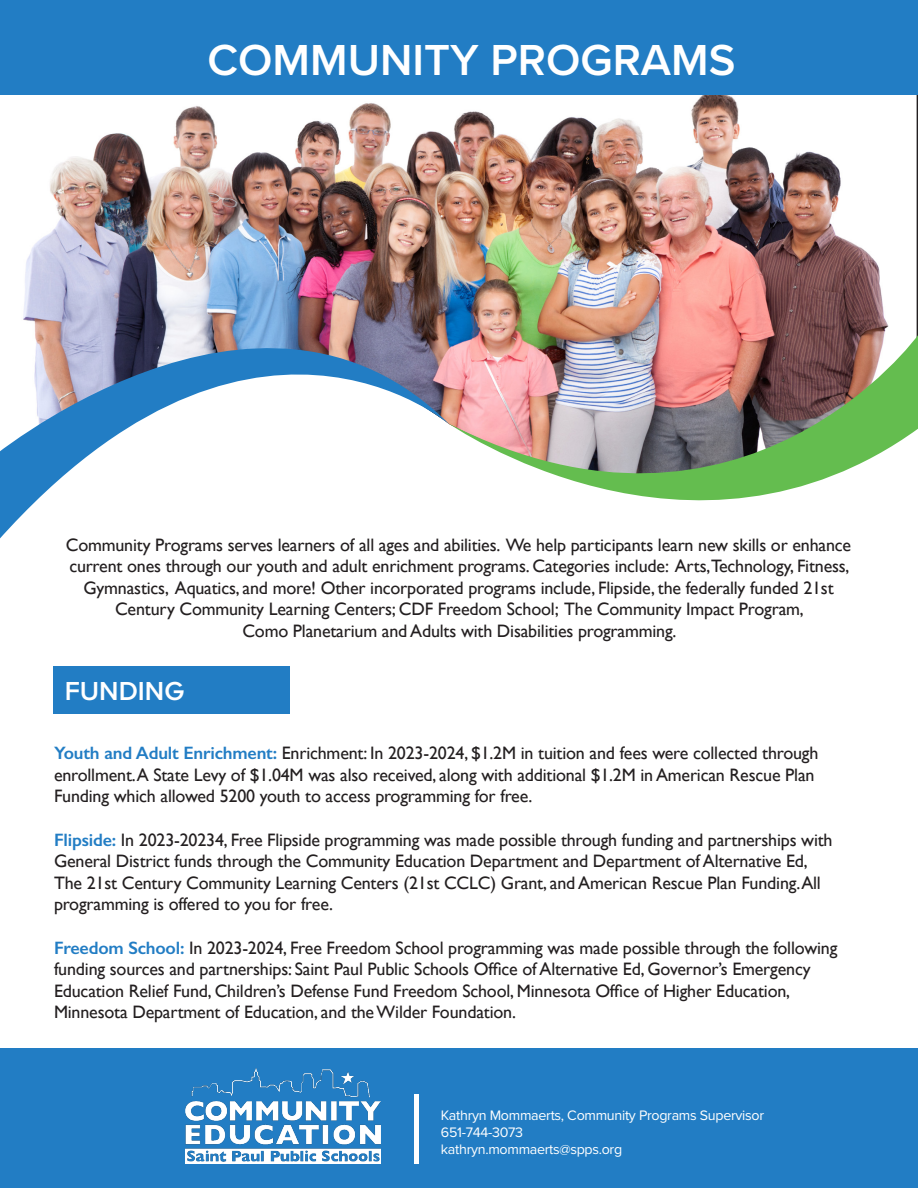
<style>
.page{position:relative;width:918px;height:1188px;background:#fff}
.page>*{position:absolute;margin:0;border:0;box-sizing:border-box;transform-origin:0 0}
.t1{font:600 45px "Proxima Nova";color:#fff}
.Paragraph_Style_5{font:600 27px "Proxima Nova";color:#fff}
.t2{font:18px/21.6px "Gill Sans";letter-spacing:-.01em;color:#231f20}
.t3{font:14.25px "Proxima Nova";letter-spacing:-.02em;color:#fff}
.s1{font-weight:600;color:#227dc4}
</style>
<div class="page">
<img style="left:0;top:94px;width:917px;height:241px">
<img style="left:450px;top:335px;width:468px;height:166px">
<img style="left:0;top:233px;width:450px;height:306px">
<div style="left:0;top:1048px;width:918px;height:140px;background:#227dc4"></div>
<hr style="left:415px;top:1094px;width:4px;height:70px;background:#fff">
<div style="left:0;top:0;width:918px;height:94px;background:#227dc4"></div>
<img style="left:185px;top:1069px;width:195px;height:95px">
<div style="left:53px;top:666px;width:237px;height:48px;background:#227dc4"></div>
<p class="t1" style="left:208px;top:26px;width:530px">COMMUNITY PROGRAMS</p>
<p class="t2" style="left:66px;top:534px;width:787px;text-align:center">Community Programs serves learners of all ages and abilities. We help participants learn new skills or enhance current ones through our youth and adult enrichment programs. Categories include: Arts,Technology, Fitness, Gymnastics, Aquatics, and more! Other incorporated programs include, Flipside, the federally funded 21st Century Community Learning Centers; CDF Freedom School; The Community Impact Program,<br>Como Planetarium and Adults with Disabilities programming.</p>
<p class="Paragraph_Style_5" style="left:65px;top:671px;width:121px">FUNDING</p>
<p class="t2" style="left:54px;top:742px;width:766px"><span class="s1">Youth and Adult Enrichment:</span> Enrichment: In 2023-2024, $1.2M in tuition and fees were collected through enrollment.A State Levy of $1.04M was also received, along with additional $1.2M in American Rescue Plan<br>Funding which allowed 5200 youth to access programming for free.</p>
<p class="t2" style="left:54px;top:829px;width:780px"><span class="s1">Flipside:</span> In 2023-20234, Free Flipside programming was made possible through funding and partnerships with General District funds through the Community Education Department and Department of Alternative Ed, The 21st Century Community Learning Centers (21st CCLC) Grant, and American Rescue Plan Funding.All programming is offered to you for free.</p>
<p class="t2" style="left:54px;top:937px;width:785px"><span class="s1">Freedom School:</span> In 2023-2024, Free Freedom School programming was made possible through the following funding sources and partnerships: Saint Paul Public Schools Office of Alternative Ed, Governor’s Emergency Education Relief Fund, Children’s Defense Fund Freedom School, Minnesota Office of Higher Education, Minnesota Department of Education, and the Wilder Foundation.</p>
<p class="t3" style="left:441px;top:1104px;width:325px">Kathryn Mommaerts, Community Programs Supervisor</p>
<p class="t3" style="left:441px;top:1121px;width:84px">651-744-3073</p>
<p class="t3" style="left:441px;top:1138px;width:183px">kathryn.mommaerts@spps.org</p>
</div>
